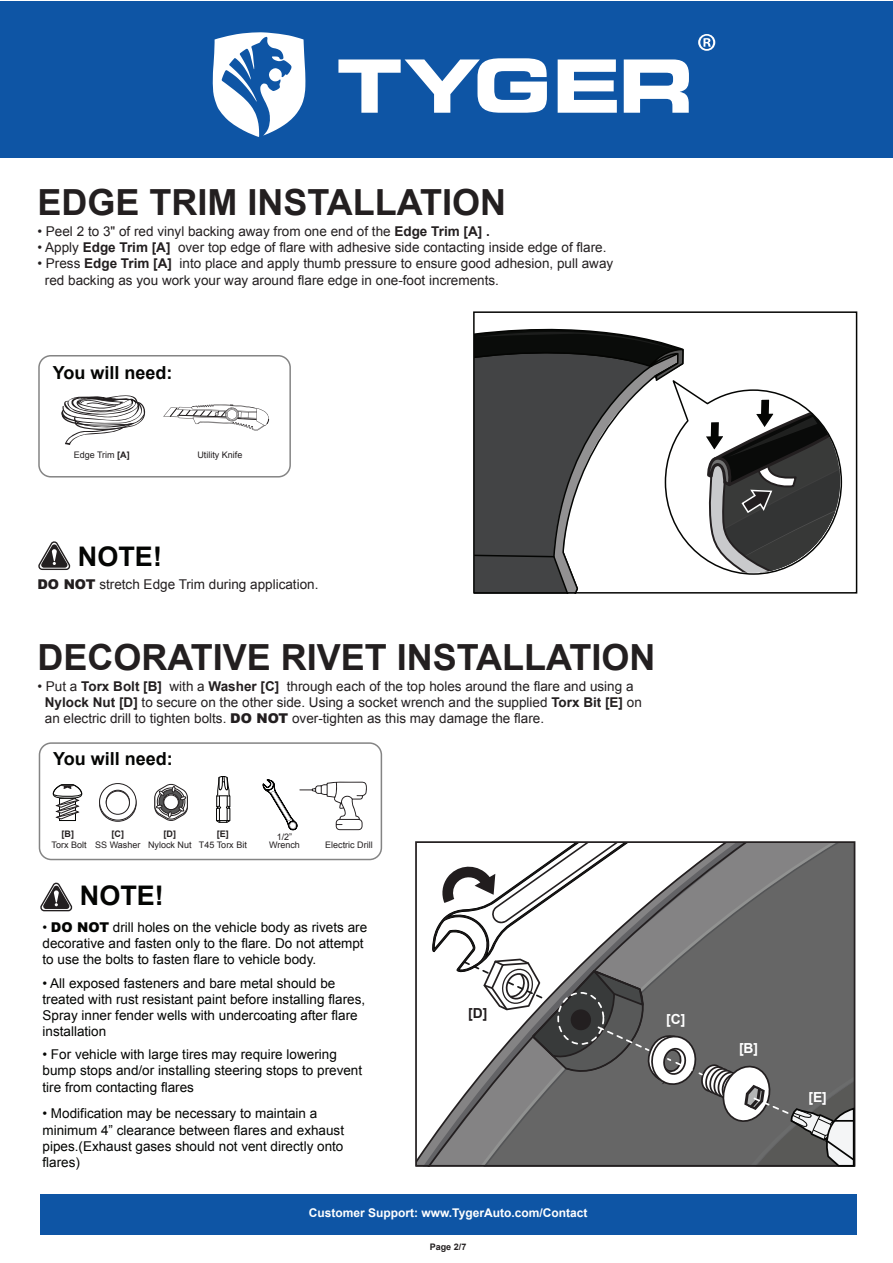
<style>
.page{position:relative;width:893px;height:1263px;background:#fff}
.page>*{position:absolute;margin:0;border:0;box-sizing:border-box;transform-origin:0 0}
.t1{font:700 36px "Arial";color:#231f20}
.t2{font:700 27px "Arial";color:#040503}
.t3{font:700 18px "Arial";color:#040503}
.t4{font:700 13.8px "Arial";color:#fff}
.t5{font:700 13.8px "Arial";color:#231f20}
.t6{font:13.5px/16.2px "Arial";color:#231f20}
.t7{font:13.5px/16.2px "Arial";color:#040503}
.t8{font:700 12px "Arial";color:#fff}
.t9{font:9px/7.8px "Arial";color:#231f20;text-align:center}
.t10{font:700 9px "Arial";color:#231f20}
.s1{font-weight:700}
.s2{font-weight:900}
</style>
<div class="page">
<div style="left:0;top:1px;width:892px;height:157px;background:#0e55a5"></div>
<svg style="left:338px;top:58px;width:209px;height:55px"></svg>
<svg style="left:558px;top:59px;width:59px;height:54px"></svg>
<svg style="left:624px;top:59px;width:65px;height:54px"></svg>
<svg style="left:213px;top:32px;width:92px;height:105px"></svg>
<svg style="left:698px;top:34px;width:17px;height:17px"></svg>
<svg style="left:40px;top:882px;width:33px;height:30px"></svg>
<svg style="left:38px;top:541px;width:33px;height:29px"></svg>
<svg style="left:61px;top:395px;width:85px;height:50px"></svg>
<div style="left:38px;top:355px;width:253px;height:122px;border:2px solid #848484;border-radius:12px"></div>
<svg style="left:476px;top:328px;width:367px;height:263px"></svg>
<div style="left:473px;top:311px;width:384px;height:283px;border:2px solid #040503"></div>
<div style="left:40px;top:1194px;width:816px;height:40px;background:#0e55a5"></div>
<svg style="left:163px;top:404px;width:106px;height:27px"></svg>
<svg style="left:416px;top:843px;width:440px;height:324px"></svg>
<hr style="left:834px;top:1120px;width:20px;height:2px;background:#050504">
<div style="left:557px;top:992px;width:47px;height:53px;border:2px dashed #fff;border-radius:50%"></div>
<svg style="left:100px;top:786px;width:36px;height:35px"></svg>
<div style="left:99px;top:786px;width:37px;height:36px;border:1px solid #231f20;border-radius:50%"></div>
<svg style="left:100px;top:783px;width:36px;height:37px"></svg>
<div style="left:99px;top:783px;width:37px;height:37px;border:1px solid #231f20;border-radius:50%"></div>
<div style="left:106px;top:790px;width:24px;height:24px;border:1px solid #231f20;border-radius:50%"></div>
<div style="left:106px;top:791px;width:23px;height:23px;background:#fff;border-radius:50%"></div>
<div style="left:106px;top:791px;width:24px;height:23px;border:1px solid #231f20;border-radius:50%"></div>
<svg style="left:154px;top:783px;width:34px;height:38px"></svg>
<div style="left:39px;top:742px;width:343px;height:118px;border:2px solid #848484;border-radius:12px"></div>
<svg style="left:263px;top:779px;width:104px;height:52px"></svg>
<svg style="left:216px;top:776px;width:15px;height:47px"></svg>
<div style="left:59px;top:798px;width:17px;height:23px;border:1px solid #040503"></div>
<svg style="left:53px;top:784px;width:29px;height:36px"></svg>
<h1 class="t1" style="left:37px;top:179px;width:470px">EDGE TRIM INSTALLATION</h1>
<p class="t6" style="left:37px;top:223px;width:454px">• Peel 2 to 3" of red vinyl backing away from one end of the <span class="s1">Edge Trim [A] .</span></p>
<p class="t6" style="left:37px;top:239px;width:571px">• Apply <span class="s1">Edge Trim [A]</span> over top edge of flare with adhesive side contacting inside edge of flare.</p>
<p class="t6" style="left:45px;top:256px;width:570px;text-indent:-7px">• Press <span class="s1">Edge Trim [A]</span> into place and apply thumb pressure to ensure good adhesion, pull away red backing as you work your way around flare edge in one-foot increments.</p>
<h3 class="t3" style="left:53px;top:361px;width:121px">You will need:</h3>
<p class="t9" style="left:74px;top:451px;width:58px">Edge Trim <span class="s1">[A]</span></p>
<p class="t9" style="left:197px;top:451px;width:47px">Utility Knife</p>
<h2 class="t2" style="left:78px;top:539px;width:85px">NOTE!</h2>
<p class="t6" style="left:37px;top:577px;width:282px"><span class="s2">DO NOT</span> stretch Edge Trim during application.</p>
<h1 class="t1" style="left:37px;top:633px;width:620px">DECORATIVE RIVET INSTALLATION</h1>
<p class="t6" style="left:45px;top:678px;width:599px;text-indent:-7px">• Put a <span class="s1">Torx Bolt [B]</span> with a <span class="s1">Washer [C]</span> through each of the top holes around the flare and using a<br><span class="s1">Nylock Nut [D]</span> to secure on the other side. Using a socket wrench and the supplied <span class="s1">Torx Bit [E]</span> on an electric drill to tighten bolts. <span class="s2">DO NOT</span> over-tighten as this may damage the flare.</p>
<h3 class="t3" style="left:53px;top:746px;width:121px">You will need:</h3>
<p class="t10" style="left:62px;top:828px;width:14px">[B]</p>
<p class="t9" style="left:51px;top:841px;width:37px">Torx Bolt</p>
<p class="t10" style="left:112px;top:828px;width:14px">[C]</p>
<p class="t9" style="left:95px;top:841px;width:47px">SS Washer</p>
<p class="t10" style="left:164px;top:828px;width:14px">[D]</p>
<p class="t9" style="left:148px;top:841px;width:45px">Nylock Nut</p>
<p class="t9" style="left:269px;top:833px;width:32px">1/2”<br>Wrench</p>
<p class="t9" style="left:325px;top:840px;width:49px">Electric Drill</p>
<p class="t10" style="left:217px;top:828px;width:13px">[E]</p>
<p class="t9" style="left:199px;top:841px;width:49px">T45 Torx Bit</p>
<h2 class="t2" style="left:80px;top:878px;width:85px">NOTE!</h2>
<p class="t7" style="left:43px;top:919px;width:326px">• <span class="s2">DO NOT</span> drill holes on the vehicle body as rivets are decorative and fasten only to the flare. Do not attempt to use the bolts to fasten flare to vehicle body.</p>
<p class="t7" style="left:43px;top:975px;width:324px">• All exposed fasteners and bare metal should be treated with rust resistant paint before installing flares, Spray inner fender wells with undercoating after flare installation</p>
<p class="t7" style="left:43px;top:1046px;width:321px">• For vehicle with large tires may require lowering bump stops and/or installing steering stops to prevent tire from contacting flares</p>
<p class="t7" style="left:43px;top:1106px;width:303px">• Modification may be necessary to maintain a minimum 4” clearance between flares and exhaust pipes.(Exhaust gases should not vent directly onto flares)</p>
<p class="t5" style="left:468px;top:1004px;width:21px">[D]</p>
<p class="t8" style="left:309px;top:1205px;width:280px">Customer Support: www.TygerAuto.com/Contact</p>
<p class="t10" style="left:430px;top:1240px;width:38px">Page 2/7</p>
<p class="t4" style="left:666px;top:1010px;width:21px">[C]</p>
<p class="t4" style="left:739px;top:1039px;width:21px">[B]</p>
<p class="t4" style="left:808px;top:1087px;width:20px">[E]</p>
</div>
